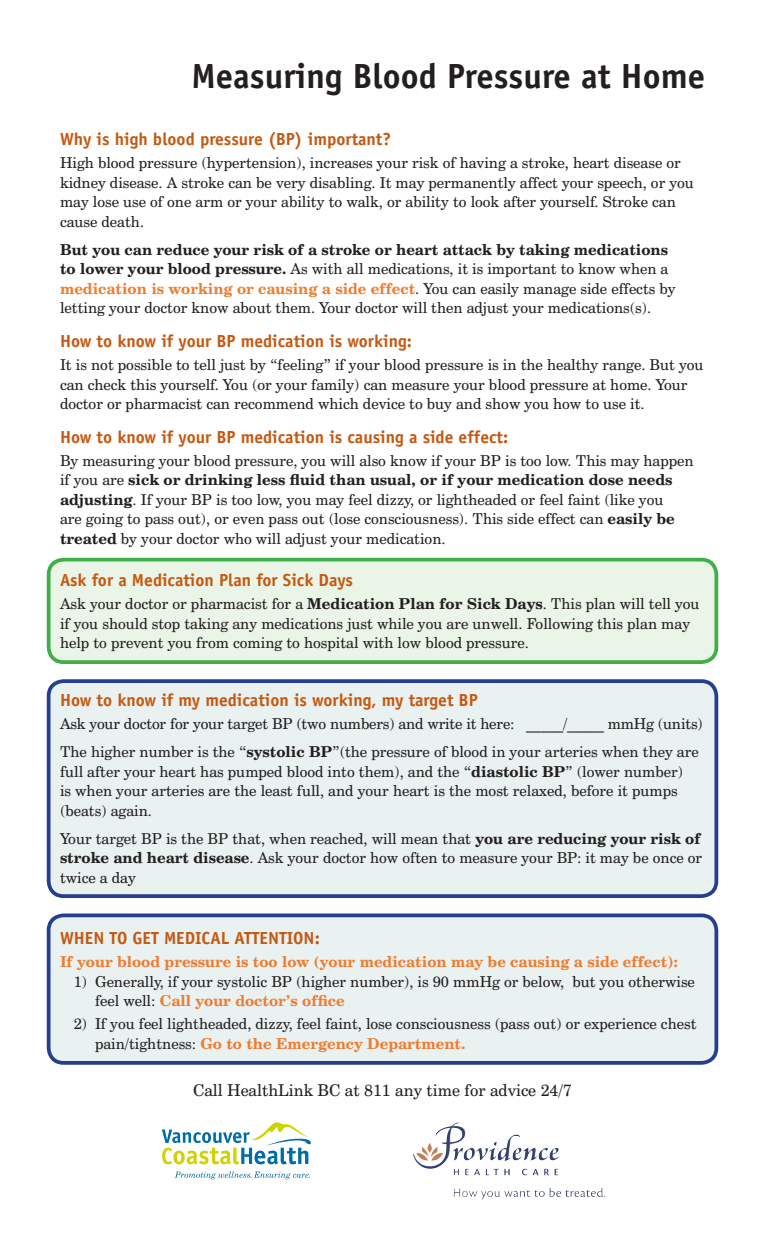
<style>
.page{position:relative;width:765px;height:1260px;background:#fff}
.page>*{position:absolute;margin:0;border:0;box-sizing:border-box;transform-origin:0 0}
.Cover_Head{font:700 35px "Officina Sans";color:#231f20}
.t1{font:700 17.5px "Officina Sans";color:#c45911}
.t2{font:16.25px "Century Schoolbook BT";color:#231f20}
.t3{font:15px/19.5px "Century Schoolbook BT";color:#231f20}
.t4{font:700 15px "Century Schoolbook BT";color:#ed7d31}
.s1{font-weight:700}
.s2{font-weight:700;color:#ed7d31}
</style>
<div class="page">
<div style="left:49px;top:681px;width:667px;height:215px;background:#e9f1f1;border-radius:15px"></div>
<div style="left:47px;top:679px;width:671px;height:219px;border:4px solid #253f8e;border-radius:15px"></div>
<div style="left:49px;top:915px;width:667px;height:148px;background:#e9f1f1;border-radius:15px"></div>
<div style="left:47px;top:913px;width:671px;height:152px;border:4px solid #253f8e;border-radius:15px"></div>
<div style="left:49px;top:560px;width:667px;height:102px;background:#eaf4e7;border-radius:15px"></div>
<div style="left:47px;top:558px;width:671px;height:106px;border:4px solid #40ae49;border-radius:15px"></div>
<svg style="left:175px;top:1172px;width:135px;height:7px"></svg>
<svg style="left:162px;top:1122px;width:149px;height:42px"></svg>
<img style="left:436px;top:1123px;width:21px;height:41px">
<p class="Cover_Head" style="left:192px;top:54px;width:515px">Measuring Blood Pressure at Home</p>
<p class="t1" style="left:60px;top:128px;width:333px">Why is high blood pressure (BP) important?</p>
<p class="t3" style="left:60px;top:153px;width:636px">High blood pressure (hypertension), increases your risk of having a stroke, heart disease or kidney disease. A stroke can be very disabling. It may permanently affect your speech, or you may lose use of one arm or your ability to walk, or ability to look after yourself. Stroke can cause death.</p>
<p class="t3" style="left:60px;top:240px;width:617px"><span class="s1">But you can reduce your risk of a stroke or heart attack by taking medications to lower your blood pressure.</span> As with all medications, it is important to know when a <span class="s2">medication is working or causing a side effect</span>. You can easily manage side effects by letting your doctor know about them. Your doctor will then adjust your medications(s).</p>
<p class="t1" style="left:60px;top:330px;width:354px">How to know if your BP medication is working:</p>
<p class="t3" style="left:60px;top:355px;width:645px">It is not possible to tell just by “feeling” if your blood pressure is in the healthy range. But you can check this yourself. You (or your family) can measure your blood pressure at home. Your doctor or pharmacist can recommend which device to buy and show you how to use it.</p>
<p class="t1" style="left:60px;top:426px;width:450px">How to know if your BP medication is causing a side effect:</p>
<p class="t3" style="left:60px;top:451px;width:635px">By measuring your blood pressure, you will also know if your BP is too low. This may happen if you are <span class="s1">sick or drinking less fluid than usual, or if your medication dose needs adjusting</span>. If your BP is too low, you may feel dizzy, or lightheaded or feel faint (like you<br>are going to pass out), or even pass out (lose consciousness). This side effect can <span class="s1">easily be treated</span> by your doctor who will adjust your medication.</p>
<p class="t1" style="left:60px;top:569px;width:294px">Ask for a Medication Plan for Sick Days</p>
<p class="t3" style="left:60px;top:594px;width:641px">Ask your doctor or pharmacist for a <span class="s1">Medication Plan for Sick Days</span>. This plan will tell you if you should stop taking any medications just while you are unwell. Following this plan may help to prevent you from coming to hospital with low blood pressure.</p>
<p class="t1" style="left:60px;top:689px;width:419px">How to know if my medication is working, my target BP</p>
<p class="t3" style="left:60px;top:714px;width:644px">Ask your doctor for your target BP (two numbers) and write it here: _____/_____ mmHg (units)</p>
<p class="t3" style="left:60px;top:742px;width:640px">The higher number is the “<span class="s1">systolic BP</span>”(the pressure of blood in your arteries when they are full after your heart has pumped blood into them), and the “<span class="s1">diastolic BP</span>” (lower number)<br>is when your arteries are the least full, and your heart is the most relaxed, before it pumps (beats) again.</p>
<p class="t3" style="left:60px;top:829px;width:644px;text-align:justify">Your target BP is the BP that, when reached, will mean that <span class="s1">you are reducing your risk of stroke and heart disease</span>. Ask your doctor how often to measure your BP: it may be once or twice a day</p>
<p class="t1" style="left:60px;top:927px;width:261px">WHEN TO GET MEDICAL ATTENTION:</p>
<p class="t4" style="left:60px;top:952px;width:620px">If your blood pressure is too low (your medication may be causing a side effect):</p>
<p class="t3" style="left:95px;top:971px;width:601px;text-indent:-21px">1) Generally, if your systolic BP (higher number), is 90 mmHg or below, but you otherwise feel well: <span class="s2">Call your doctor’s office</span></p>
<p class="t3" style="left:95px;top:1014px;width:603px;text-indent:-21px">2) If you feel lightheaded, dizzy, feel faint, lose consciousness (pass out) or experience chest pain/tightness: <span class="s2">Go to the Emergency Department.</span></p>
<p class="t2" style="left:193px;top:1080px;width:380px">Call HealthLink BC at 811 any time for advice 24/7</p>
</div>
